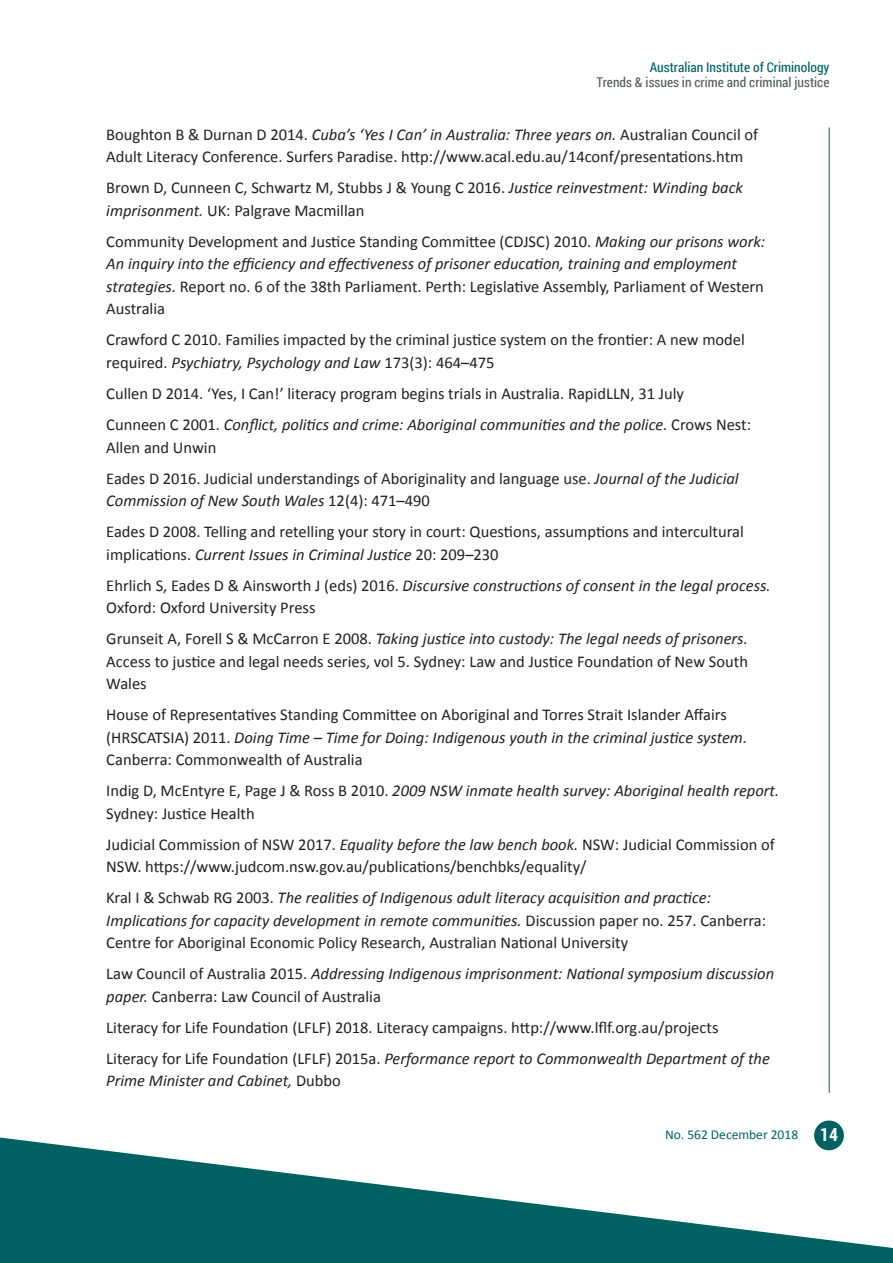
<style>
.page{position:relative;width:893px;height:1263px;background:#fff}
.page>*{position:absolute;margin:0;border:0;box-sizing:border-box;transform-origin:0 0}
.body{font:16.5px/22.5px "Calibri";color:#231f20}
.body-2{font:italic 16.5px/22.5px "Calibri";color:#231f20}
.t1{font:13.5px "Roboto Condensed";color:#57585a}
.t2{font:13.5px "Roboto Condensed";color:#006062}
.t3{font:13.5px "Calibri";color:#006062}
.s1{font-style:italic}
.s2{font-style:normal}
.s3{font-family:"Roboto Condensed";font-weight:700;font-size:18px;color:#fff}
</style>
<div class="page">
<hr style="left:829px;top:128px;width:1px;height:965px;background:#006062">
<div style="left:814px;top:1120px;width:30px;height:30px;background:#006062;border-radius:50%"></div>
<svg style="left:0;top:1137px;width:893px;height:126px;fill:#006062"></svg>
<p class="t2" style="left:650px;top:58px;width:181px">Australian Institute of Criminology</p>
<p class="t1" style="left:597px;top:73px;width:234px">Trends &amp; issues in crime and criminal justice</p>
<p class="body" style="left:106px;top:123px;width:653px">Boughton B &amp; Durnan D 2014. <span class="s1">Cuba’s ‘Yes I Can’ in Australia: Three years on.</span> Australian Council of<br>Adult Literacy Conference. Surfers Paradise. http://www.acal.edu.au/14conf/presentations.htm</p>
<p class="body" style="left:106px;top:177px;width:638px">Brown D, Cunneen C, Schwartz M, Stubbs J &amp; Young C 2016. <span class="s1">Justice reinvestment: Winding back imprisonment.</span> UK: Palgrave Macmillan</p>
<p class="body" style="left:106px;top:230px;width:660px">Community Development and Justice Standing Committee (CDJSC) 2010. <span class="s1">Making our prisons work:<br>An inquiry into the efficiency and effectiveness of prisoner education, training and employment strategies.</span> Report no. 6 of the 38th Parliament. Perth: Legislative Assembly, Parliament of Western Australia</p>
<p class="body" style="left:106px;top:329px;width:640px">Crawford C 2010. Families impacted by the criminal justice system on the frontier: A new model required. <span class="s1">Psychiatry, Psychology and Law</span> 173(3): 464–475</p>
<p class="body" style="left:106px;top:382px;width:579px">Cullen D 2014. ‘Yes, I Can!’ literacy program begins trials in Australia. RapidLLN, 31 July</p>
<p class="body-2" style="left:106px;top:413px;width:646px"><span class="s2">Cunneen C 2001.</span> Conflict, politics and crime: Aboriginal communities and the police. <span class="s2">Crows Nest:<br>Allen and Unwin</span></p>
<p class="body" style="left:106px;top:467px;width:634px">Eades D 2016. Judicial understandings of Aboriginality and language use. <span class="s1">Journal of the Judicial<br>Commission of New South Wales</span> 12(4): 471–490</p>
<p class="body" style="left:106px;top:520px;width:639px">Eades D 2008. Telling and retelling your story in court: Questions, assumptions and intercultural implications. <span class="s1">Current Issues in Criminal Justice</span> 20: 209–230</p>
<p class="body" style="left:106px;top:574px;width:666px">Ehrlich S, Eades D &amp; Ainsworth J (eds) 2016. <span class="s1">Discursive constructions of consent in the legal process.<br></span>Oxford: Oxford University Press</p>
<p class="body" style="left:106px;top:627px;width:643px;text-align:justify">Grunseit A, Forell S &amp; McCarron E 2008. <span class="s1">Taking justice into custody: The legal needs of prisoners.<br></span>Access to justice and legal needs series, vol 5. Sydney: Law and Justice Foundation of New South Wales</p>
<p class="body" style="left:106px;top:703px;width:642px">House of Representatives Standing Committee on Aboriginal and Torres Strait Islander Affairs (HRSCATSIA) 2011. <span class="s1">Doing Time – Time for Doing: Indigenous youth in the criminal justice system.<br></span>Canberra: Commonwealth of Australia</p>
<p class="body" style="left:106px;top:779px;width:674px">Indig D, McEntyre E, Page J &amp; Ross B 2010. <span class="s1">2009 NSW inmate health survey: Aboriginal health report.<br></span>Sydney: Justice Health</p>
<p class="body" style="left:106px;top:833px;width:670px">Judicial Commission of NSW 2017. <span class="s1">Equality before the law bench book.</span> NSW: Judicial Commission of<br>NSW. https://www.judcom.nsw.gov.au/publications/benchbks/equality/</p>
<p class="body" style="left:106px;top:886px;width:661px">Kral I &amp; Schwab RG 2003. <span class="s1">The realities of Indigenous adult literacy acquisition and practice:<br>Implications for capacity development in remote communities.</span> Discussion paper no. 257. Canberra:<br>Centre for Aboriginal Economic Policy Research, Australian National University</p>
<p class="body-2" style="left:106px;top:962px;width:669px"><span class="s2">Law Council of Australia 2015.</span> Addressing Indigenous imprisonment: National symposium discussion paper. <span class="s2">Canberra: Law Council of Australia</span></p>
<p class="body" style="left:106px;top:1016px;width:614px">Literacy for Life Foundation (LFLF) 2018. Literacy campaigns. http://www.lflf.org.au/projects</p>
<p class="body-2" style="left:106px;top:1046px;width:665px"><span class="s2">Literacy for Life Foundation (LFLF) 2015a.</span> Performance report to Commonwealth Department of the<br>Prime Minister and Cabinet, <span class="s2">Dubbo</span></p>
<p class="t3" style="left:665px;top:1126px;width:174px">No. 562 December 2018 <span class="s3">14</span></p>
</div>
